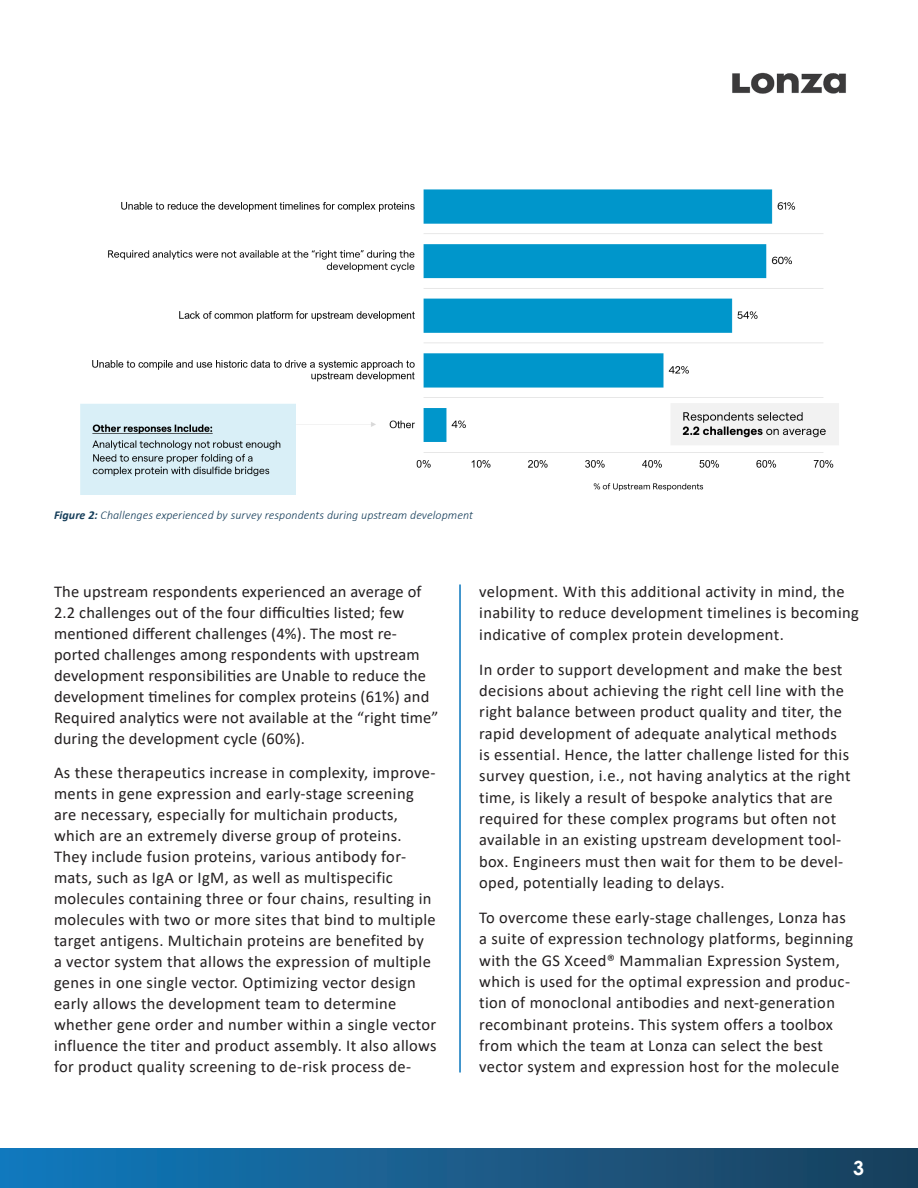
<style>
.page{position:relative;width:918px;height:1188px;background:#fff}
.page>*{position:absolute;margin:0;border:0;box-sizing:border-box;transform-origin:0 0}
.t1{font:700 19.5px "Century Gothic";color:#fff}
.Body_Copy{font:16.5px/21px "Calibri";letter-spacing:.02em;color:#231f20}
.Body_Copy-2{font:italic 300 12px "Calibri";letter-spacing:.005em;color:#163e5a}
.s1{font-weight:700}
</style>
<div class="page">
<img style="left:80px;top:189px;width:759px;height:306px">
<div style="left:0;top:1148px;width:918px;height:40px;background:linear-gradient(to right,#127abd,#1d3f5a)"></div>
<hr style="left:460px;top:585px;width:1px;height:487px;background:#107ac0">
<img style="left:732px;top:72px;width:114px;height:22px">
<p class="Body_Copy-2" style="left:54px;top:507px;width:421px"><span class="s1">Figure 2:</span> Challenges experienced by survey respondents during upstream development</p>
<p class="Body_Copy" style="left:54px;top:581px;width:386px">The upstream respondents experienced an average of 2.2 challenges out of the four difficulties listed; few mentioned different challenges (4%). The most re&shy;ported challenges among respondents with upstream development responsibilities are Unable to reduce the development timelines for complex proteins (61%) and Required analytics were not available at the “right time” during the development cycle (60%).</p>
<p class="Body_Copy" style="left:54px;top:762px;width:384px">As these therapeutics increase in complexity, improve&shy;ments in gene expression and early-stage screening are necessary, especially for multichain products, which are an extremely diverse group of proteins.<br>They include fusion proteins, various antibody for&shy;mats, such as IgA or IgM, as well as multispecific molecules containing three or four chains, resulting in molecules with two or more sites that bind to multiple target antigens. Multichain proteins are benefited by<br>a vector system that allows the expression of multiple genes in one single vector. Optimizing vector design early allows the development team to determine whether gene order and number within a single vector influence the titer and product assembly. It also allows for product quality screening to de-risk process de-</p>
<p class="Body_Copy" style="left:479px;top:580px;width:381px">velopment. With this additional activity in mind, the inability to reduce development timelines is becoming indicative of complex protein development.</p>
<p class="Body_Copy" style="left:479px;top:658px;width:373px">In order to support development and make the best decisions about achieving the right cell line with the right balance between product quality and titer, the rapid development of adequate analytical methods is essential. Hence, the latter challenge listed for this survey question, i.e., not having analytics at the right time, is likely a result of bespoke analytics that are required for these complex programs but often not available in an existing upstream development tool&shy;box. Engineers must then wait for them to be devel&shy;oped, potentially leading to delays.</p>
<p class="Body_Copy" style="left:479px;top:906px;width:376px">To overcome these early-stage challenges, Lonza has a suite of expression technology platforms, beginning with the GS Xceed® Mammalian Expression System, which is used for the optimal expression and produc&shy;tion of monoclonal antibodies and next-generation recombinant proteins. This system offers a toolbox from which the team at Lonza can select the best vector system and expression host for the molecule</p>
<p class="t1" style="left:853px;top:1153px;width:12px">3</p>
</div>
